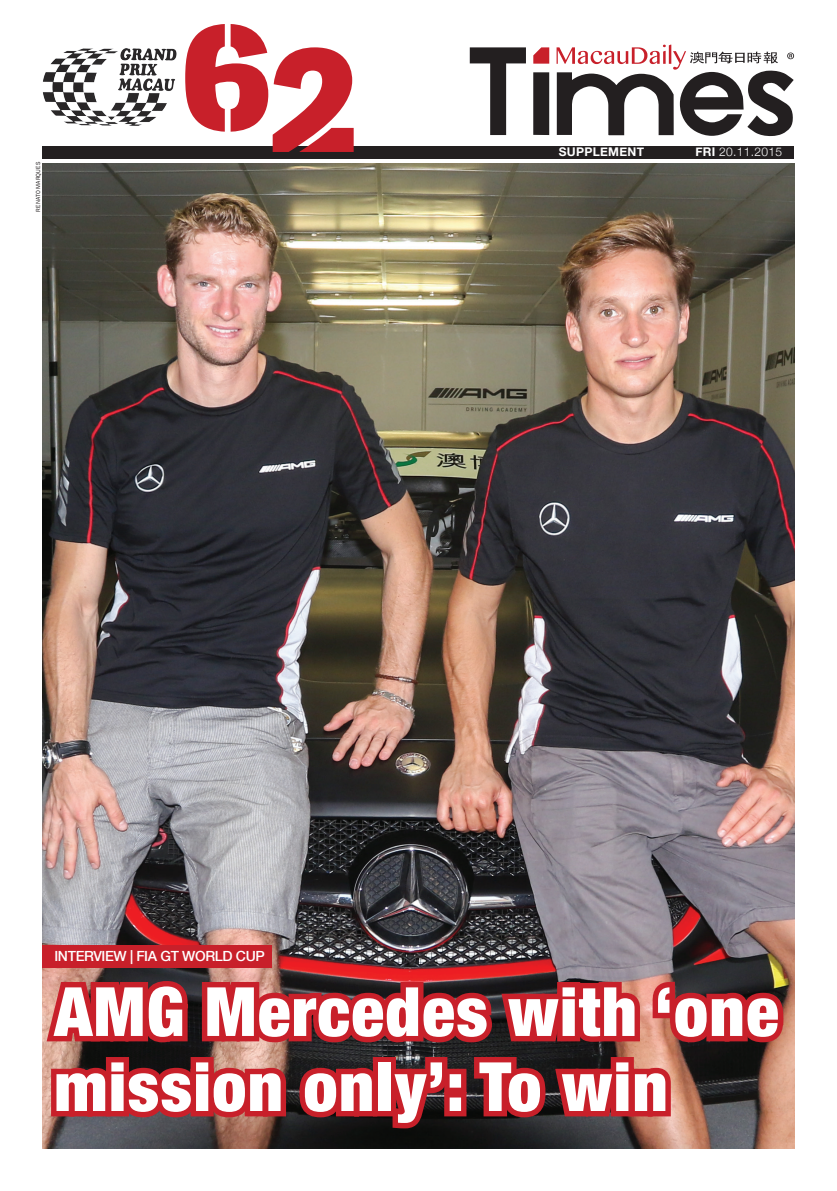
<style>
.page{position:relative;width:837px;height:1191px;background:#fff}
.page>*{position:absolute;margin:0;border:0;box-sizing:border-box;transform-origin:0 0}
.t1{font:900 condensed 68px/75px "Helvetica Neue";letter-spacing:.02em;color:#fff}
.ANTETITULO{font:500 14px "Helvetica Neue";letter-spacing:-.025em;color:#fff}
.Datas{font:300 12px "Helvetica Neue";letter-spacing:.025em;color:#fff}
.Datas-2{font:700 12px "Helvetica Neue";letter-spacing:.025em;color:#fff}
.Fotografia{font:6px "Franklin Gothic";letter-spacing:.025em;color:#231f20}
.s1{font-weight:700}
</style>
<div class="page">
<img style="left:43px;top:163px;width:750px;height:985px">
<div style="left:43px;top:146px;width:750px;height:12px;background:#231f20"></div>
<svg style="left:469px;top:47px;width:56px;height:88px"></svg>
<svg style="left:533px;top:72px;width:16px;height:63px"></svg>
<svg style="left:556px;top:45px;width:237px;height:91px"></svg>
<svg style="left:533px;top:47px;width:16px;height:17px"></svg>
<img style="left:42px;top:48px;width:135px;height:78px">
<svg style="left:185px;top:24px;width:168px;height:128px"></svg>
<div style="left:43px;top:945px;width:228px;height:23px;background:#c8202a"></div>
<svg style="left:42px;top:975px;width:746px;height:158px;background:#933235"></svg>
<p class="Fotografia" style="left:35px;top:212px;width:51px;rotate:-90deg">RENATO MARQUES</p>
<p class="Datas-2" style="left:558px;top:142px;width:87px">SUPPLEMENT</p>
<p class="Datas" style="left:695px;top:142px;width:88px"><span class="s1">FRI</span> 20.11.2015</p>
<p class="ANTETITULO" style="left:54px;top:944px;width:212px">INTERVIEW | FIA GT WORLD CUP</p>
<p class="t1" style="left:54px;top:973px;width:725px">AMG Mercedes with ‘one mission only’: To win</p>
</div>
